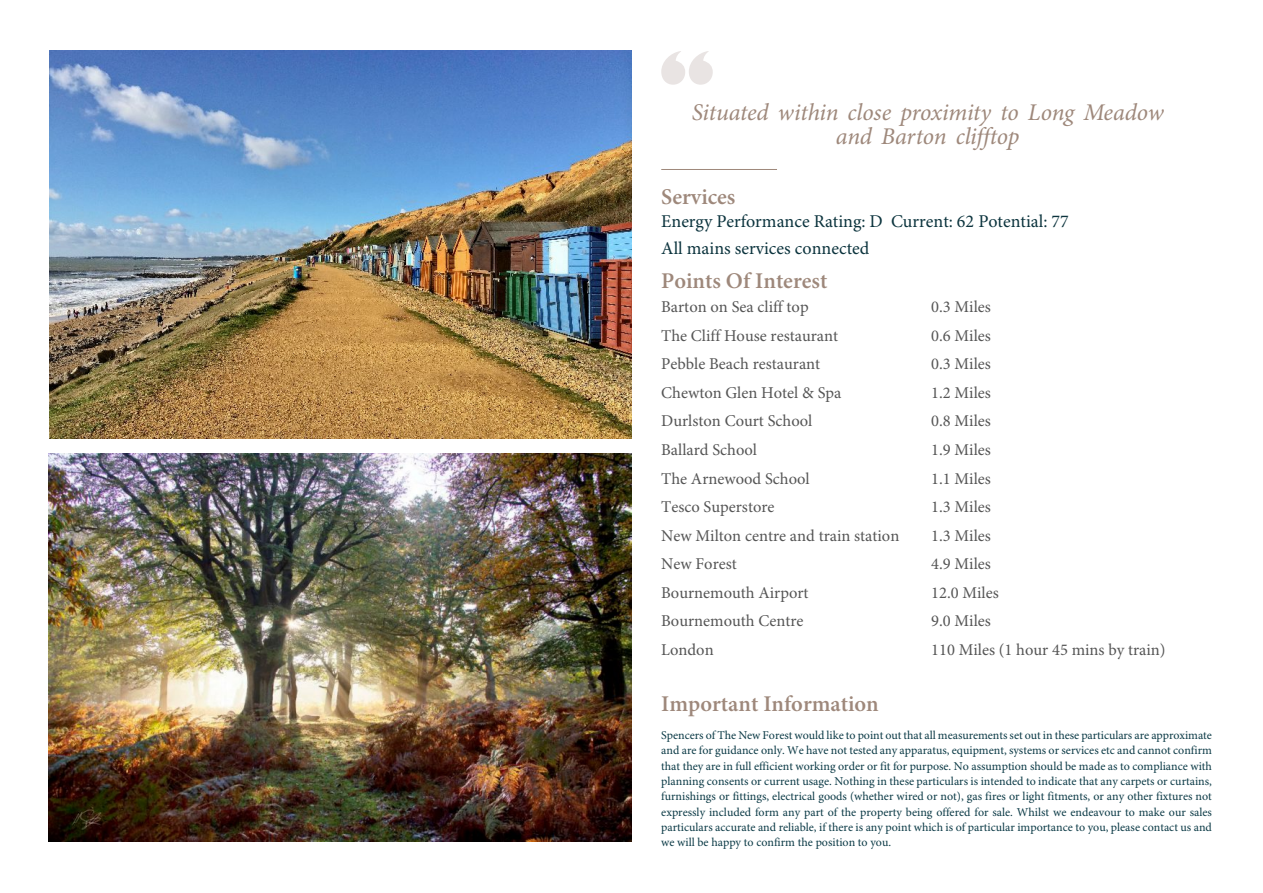
<style>
.page{position:relative;width:1263px;height:893px;background:#fff}
.page>*{position:absolute;margin:0;border:0;box-sizing:border-box;transform-origin:0 0}
.t1{font:italic 24px/24px "Minion Pro";letter-spacing:-.01em;color:#9e887b;text-align:center}
.t2{font:600 22.5px "Minion Pro";color:#9e887b}
.t3{font:18px/27.5px "Minion Pro";color:#0b333d}
.t4{font:16.5px "Minion Pro";color:#555}
.t5{font:12px/15.3px "Minion Pro";color:#0b3a46;text-align:justify}
</style>
<div class="page">
<hr style="left:661px;top:169px;width:116px;height:1px;background:#9e887b">
<svg style="left:661px;top:51px;width:52px;height:34px"></svg>
<img style="left:49px;top:50px;width:582px;height:389px">
<img style="left:49px;top:454px;width:583px;height:388px">
<h1 class="t1" style="left:692px;top:103px;width:474px">Situated within close proximity to Long Meadow and Barton clifftop</h1>
<h2 class="t2" style="left:661px;top:187px;width:76px">Services</h2>
<h3 class="t3" style="left:661px;top:209px;width:409px">Energy Performance Rating: D Current: 62 Potential: 77<br>All mains services connected</h3>
<h2 class="t2" style="left:661px;top:271px;width:168px">Points Of Interest</h2>
<h3 class="t4" style="left:661px;top:300px;width:149px">Barton on Sea cliff top</h3>
<h3 class="t4" style="left:931px;top:300px;width:61px">0.3 Miles</h3>
<h3 class="t4" style="left:661px;top:329px;width:178px">The Cliff House restaurant</h3>
<h3 class="t4" style="left:931px;top:329px;width:61px">0.6 Miles</h3>
<h3 class="t4" style="left:661px;top:357px;width:161px">Pebble Beach restaurant</h3>
<h3 class="t4" style="left:931px;top:357px;width:61px">0.3 Miles</h3>
<h3 class="t4" style="left:661px;top:386px;width:182px">Chewton Glen Hotel &amp; Spa</h3>
<h3 class="t4" style="left:931px;top:386px;width:61px">1.2 Miles</h3>
<h3 class="t4" style="left:661px;top:414px;width:153px">Durlston Court School</h3>
<h3 class="t4" style="left:931px;top:414px;width:61px">0.8 Miles</h3>
<h3 class="t4" style="left:661px;top:443px;width:97px">Ballard School</h3>
<h3 class="t4" style="left:931px;top:443px;width:61px">1.9 Miles</h3>
<h3 class="t4" style="left:661px;top:472px;width:150px">The Arnewood School</h3>
<h3 class="t4" style="left:931px;top:472px;width:61px">1.1 Miles</h3>
<h3 class="t4" style="left:661px;top:500px;width:115px">Tesco Superstore</h3>
<h3 class="t4" style="left:931px;top:500px;width:61px">1.3 Miles</h3>
<h3 class="t4" style="left:661px;top:529px;width:240px">New Milton centre and train station</h3>
<h3 class="t4" style="left:931px;top:529px;width:61px">1.3 Miles</h3>
<h3 class="t4" style="left:661px;top:557px;width:77px">New Forest</h3>
<h3 class="t4" style="left:931px;top:557px;width:61px">4.9 Miles</h3>
<h3 class="t4" style="left:661px;top:586px;width:149px">Bournemouth Airport</h3>
<h3 class="t4" style="left:931px;top:586px;width:69px">12.0 Miles</h3>
<h3 class="t4" style="left:661px;top:614px;width:144px">Bournemouth Centre</h3>
<h3 class="t4" style="left:931px;top:614px;width:61px">9.0 Miles</h3>
<h3 class="t4" style="left:661px;top:643px;width:54px">London</h3>
<h3 class="t4" style="left:931px;top:643px;width:236px">110 Miles (1 hour 45 mins by train)</h3>
<h2 class="t2" style="left:661px;top:695px;width:219px">Important Information</h2>
<p class="t5" style="left:661px;top:729px;width:552px">Spencers of The New Forest would like to point out that all measurements set out in these particulars are approximate and are for guidance only. We have not tested any apparatus, equipment, systems or services etc and cannot confirm that they are in full efficient working order or fit for purpose. No assumption should be made as to compliance with planning consents or current usage. Nothing in these particulars is intended to indicate that any carpets or curtains, furnishings or fittings, electrical goods (whether wired or not), gas fires or light fitments, or any other fixtures not expressly included form any part of the property being offered for sale. Whilst we endeavour to make our sales particulars accurate and reliable, if there is any point which is of particular importance to you, please contact us and we will be happy to confirm the position to you.</p>
</div>
